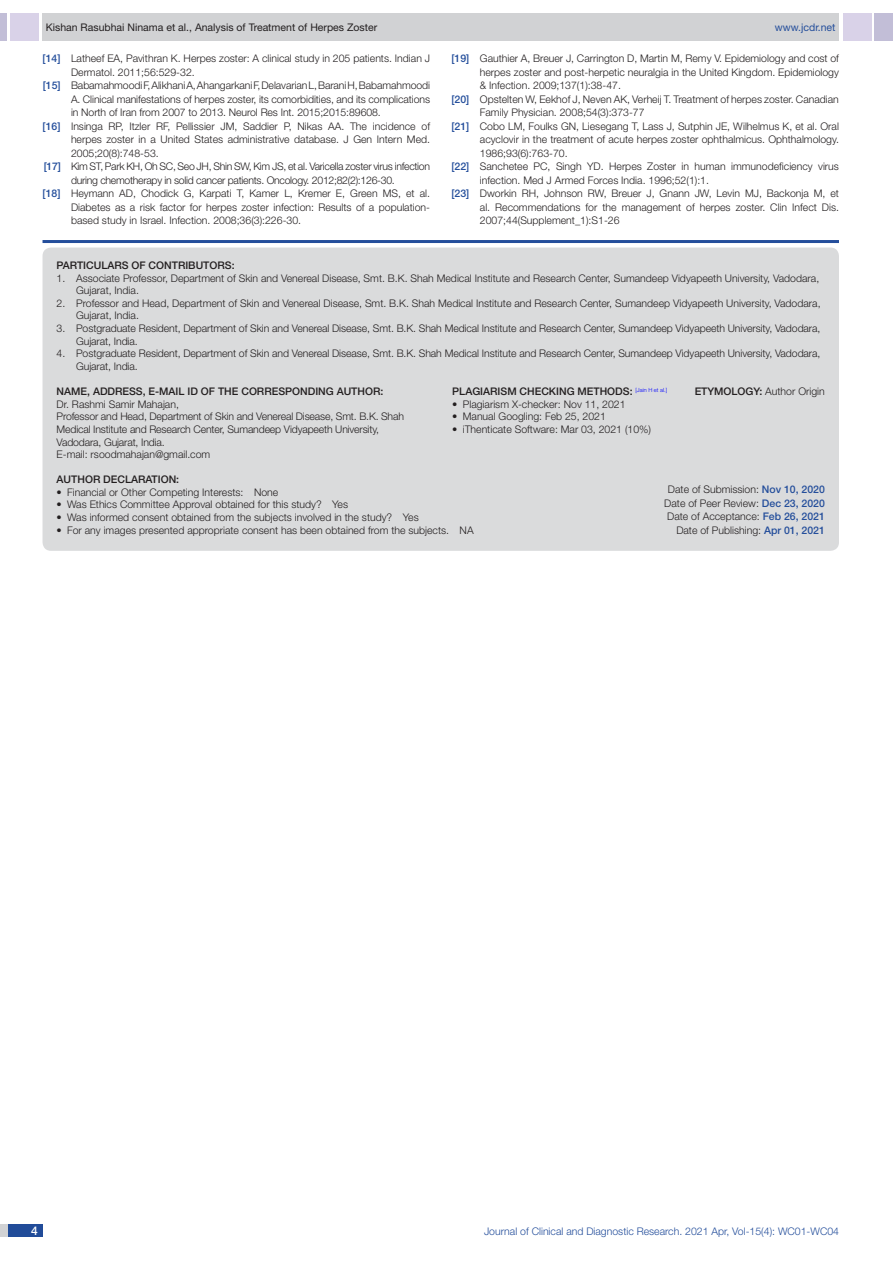
<style>
.page{position:relative;width:893px;height:1263px;background:#fff}
.page>*{position:absolute;margin:0;border:0;box-sizing:border-box;transform-origin:0 0}
.t1{font:500 12px "Helvetica Neue";color:#fff}
.Partic_Contri_Txt{font:300 10.5px/12.6px "Helvetica Neue";color:#231f20}
.Partic_Contri_Txt-2{font:300 10.5px "Helvetica Neue";letter-spacing:-.025em;color:#231f20}
.Partic_Contri_Head{font:500 10.5px "Helvetica Neue";color:#231f20}
.tb_txt{font:300 10.5px "Helvetica Neue";color:#231f20}
.t2{font:300 10.5px "Helvetica Neue";color:#244e9b}
.t3{font:10.5px "Helvetica Neue";color:#231f20}
.Partic_Contri_Head-2{font:300 10.5px "Helvetica Neue";color:#231f20}
.t4{font:10.5px "Helvetica Neue";color:#244e9b}
.s1{font-weight:500;color:#244e9b}
.s2{font-weight:500}
</style>
<div class="page">
<div style="left:0;top:13px;width:7px;height:28px;background:#c2bed7"></div>
<div style="left:10px;top:13px;width:29px;height:28px;background:#d9d2e8"></div>
<div style="left:43px;top:13px;width:796px;height:28px;background:#d1d2d4"></div>
<div style="left:875px;top:13px;width:18px;height:28px;background:#c2bed7"></div>
<div style="left:843px;top:13px;width:29px;height:28px;background:#d9d2e8"></div>
<div style="left:0;top:1224px;width:43px;height:13px;background:#d1d2d4"></div>
<div style="left:8px;top:1224px;width:35px;height:13px;background:#214c99"></div>
<hr style="left:43px;top:240px;width:796px;height:3px;background:#244e9b">
<div style="left:43px;top:248px;width:796px;height:303px;background:#dadbdc;border-radius:9px"></div>
<p class="t3" style="left:46px;top:21px;width:333px">Kishan Rasubhai Ninama et al., Analysis of Treatment of Herpes Zoster</p>
<p class="t4" style="left:775px;top:21px;width:62px">www.jcdr.net</p>
<p class="Partic_Contri_Txt" style="left:43px;top:52px;width:389px"><span class="s1">[14]</span> Latheef EA, Pavithran K. Herpes zoster: A clinical study in 205 patients. Indian J</p>
<p class="Partic_Contri_Txt" style="left:71px;top:66px;width:125px">Dermatol. 2011;56:529-32.</p>
<p class="Partic_Contri_Txt" style="left:43px;top:79px;width:389px"><span class="s1">[15]</span> Babamahmoodi F, Alikhani A, Ahangarkani F, Delavarian L, Barani H, Babamahmoodi</p>
<p class="Partic_Contri_Txt" style="left:71px;top:93px;width:361px">A. Clinical manifestations of herpes zoster, its comorbidities, and its complications</p>
<p class="Partic_Contri_Txt" style="left:71px;top:106px;width:311px">in North of Iran from 2007 to 2013. Neurol Res Int. 2015;2015:89608.</p>
<p class="Partic_Contri_Txt" style="left:43px;top:120px;width:389px"><span class="s1">[16]</span> Insinga RP, Itzler RF, Pellissier JM, Saddier P, Nikas AA. The incidence of</p>
<p class="Partic_Contri_Txt" style="left:71px;top:133px;width:361px">herpes zoster in a United States administrative database. J Gen Intern Med.</p>
<p class="Partic_Contri_Txt" style="left:71px;top:147px;width:89px">2005;20(8):748-53.</p>
<p class="Partic_Contri_Txt-2" style="left:44px;top:160px;width:388px"><span class="s1">[17]</span> Kim ST, Park KH, Oh SC, Seo JH, Shin SW, Kim JS, et al. Varicella zoster virus infection</p>
<p class="Partic_Contri_Txt-2" style="left:71px;top:174px;width:325px">during chemotherapy in solid cancer patients. Oncology. 2012;82(2):126-30.</p>
<p class="Partic_Contri_Txt" style="left:43px;top:187px;width:389px"><span class="s1">[18]</span> Heymann AD, Chodick G, Karpati T, Kamer L, Kremer E, Green MS, et al.</p>
<p class="Partic_Contri_Txt" style="left:71px;top:201px;width:361px">Diabetes as a risk factor for herpes zoster infection: Results of a population-</p>
<p class="Partic_Contri_Txt" style="left:71px;top:214px;width:232px">based study in Israel. Infection. 2008;36(3):226-30.</p>
<p class="Partic_Contri_Txt" style="left:451px;top:52px;width:389px"><span class="s1">[19]</span> Gauthier A, Breuer J, Carrington D, Martin M, Remy V. Epidemiology and cost of</p>
<p class="Partic_Contri_Txt" style="left:480px;top:66px;width:361px">herpes zoster and post-herpetic neuralgia in the United Kingdom. Epidemiology</p>
<p class="Partic_Contri_Txt" style="left:480px;top:79px;width:143px">&amp; Infection. 2009;137(1):38-47.</p>
<p class="Partic_Contri_Txt" style="left:451px;top:93px;width:389px"><span class="s1">[20]</span> Opstelten W, Eekhof J, Neven AK, Verheij T. Treatment of herpes zoster. Canadian</p>
<p class="Partic_Contri_Txt" style="left:480px;top:106px;width:166px">Family Physician. 2008;54(3):373-77</p>
<p class="Partic_Contri_Txt" style="left:451px;top:120px;width:389px"><span class="s1">[21]</span> Cobo LM, Foulks GN, Liesegang T, Lass J, Sutphin JE, Wilhelmus K, et al. Oral</p>
<p class="Partic_Contri_Txt" style="left:480px;top:133px;width:361px">acyclovir in the treatment of acute herpes zoster ophthalmicus. Ophthalmology.</p>
<p class="Partic_Contri_Txt" style="left:480px;top:147px;width:89px">1986;93(6):763-70.</p>
<p class="Partic_Contri_Txt" style="left:451px;top:160px;width:389px"><span class="s1">[22]</span> Sanchetee PC, Singh YD. Herpes Zoster in human immunodeficiency virus</p>
<p class="Partic_Contri_Txt" style="left:480px;top:174px;width:231px">infection. Med J Armed Forces India. 1996;52(1):1.</p>
<p class="Partic_Contri_Txt" style="left:451px;top:187px;width:389px"><span class="s1">[23]</span> Dworkin RH, Johnson RW, Breuer J, Gnann JW, Levin MJ, Backonja M, et</p>
<p class="Partic_Contri_Txt" style="left:480px;top:201px;width:361px">al. Recommendations for the management of herpes zoster. Clin Infect Dis.</p>
<p class="Partic_Contri_Txt" style="left:480px;top:214px;width:141px">2007;44(Supplement_1):S1-26</p>
<p class="Partic_Contri_Head" style="left:57px;top:259px;width:45px">PARTICULA</p>
<p class="Partic_Contri_Head" style="left:114px;top:259px;width:82px">RS OF CONTRIBUT</p>
<p class="Partic_Contri_Head" style="left:210px;top:259px;width:27px">ORS:</p>
<p class="Partic_Contri_Txt" style="left:76px;top:271px;width:745px;text-indent:-20px">1. Associate Professor, Department of Skin and Venereal Disease, Smt. B.K. Shah Medical Institute and Research Center, Sumandeep Vidyapeeth University, Vadodara,<br>Gujarat, India.</p>
<p class="Partic_Contri_Txt" style="left:76px;top:296px;width:746px;text-indent:-20px">2. Professor and Head, Department of Skin and Venereal Disease, Smt. B.K. Shah Medical Institute and Research Center, Sumandeep Vidyapeeth University, Vadodara,<br>Gujarat, India.</p>
<p class="Partic_Contri_Txt" style="left:76px;top:322px;width:746px;text-indent:-20px">3. Postgraduate Resident, Department of Skin and Venereal Disease, Smt. B.K. Shah Medical Institute and Research Center, Sumandeep Vidyapeeth University, Vadodara,<br>Gujarat, India.</p>
<p class="Partic_Contri_Txt" style="left:76px;top:347px;width:746px;text-indent:-20px">4. Postgraduate Resident, Department of Skin and Venereal Disease, Smt. B.K. Shah Medical Institute and Research Center, Sumandeep Vidyapeeth University, Vadodara,<br>Gujarat, India.</p>
<p class="Partic_Contri_Head" style="left:452px;top:385px;width:8px">PLA</p>
<p class="Partic_Contri_Head" style="left:472px;top:385px;width:196px">GIARISM CHECKING METHODS: <sup>[Jain</sup> <sup>H</sup> <sup>et</sup> <sup>al.]</sup></p>
<p class="tb_txt" style="left:452px;top:398px;width:175px">• Plagiarism X-checker: Nov 11, 2021</p>
<p class="tb_txt" style="left:452px;top:410px;width:155px">• Manual Googling: Feb 25, 2021</p>
<p class="tb_txt" style="left:452px;top:423px;width:200px">• iThenticate Software: Mar 03, 2021 (10%)</p>
<p class="Partic_Contri_Head" style="left:57px;top:385px;width:9px">NAM</p>
<p class="Partic_Contri_Head" style="left:81px;top:385px;width:265px">E, ADDRESS, E-MAIL ID OF TH E CORRESPONDING AUTH</p>
<p class="Partic_Contri_Head" style="left:365px;top:385px;width:20px">OR:</p>
<p class="Partic_Contri_Head-2" style="left:695px;top:385px;width:132px"><span class="s2">ETYMOLOGY:</span> Author Origin</p>
<p class="Partic_Contri_Txt" style="left:57px;top:397px;width:124px">Dr. Rashmi Samir Mahajan,</p>
<p class="Partic_Contri_Txt" style="left:57px;top:410px;width:349px">Professor and Head, Department of Skin and Venereal Disease, Smt. B.K. Shah<br>Medical Institute and Research Center, Sumandeep Vidyapeeth University,<br>Vadodara, Gujarat, India.</p>
<p class="Partic_Contri_Txt" style="left:57px;top:448px;width:155px">E-mail: rsoodmahajan@gmail.com</p>
<p class="Partic_Contri_Txt" style="left:668px;top:483px;width:158px">Date of Submission: <span class="s1">NOV 10, 2020</span></p>
<p class="Partic_Contri_Txt" style="left:664px;top:496px;width:162px">Date of Peer Review: <span class="s1">DEC 23, 2020</span></p>
<p class="Partic_Contri_Txt" style="left:667px;top:510px;width:159px">Date of Acceptance: <span class="s1">FEB 26, 2021</span></p>
<p class="Partic_Contri_Txt" style="left:676px;top:523px;width:150px">Date of Publishing: <span class="s1">APR 01, 2021</span></p>
<p class="Partic_Contri_Head" style="left:57px;top:473px;width:55px">AUTHOR DEC</p>
<p class="Partic_Contri_Head" style="left:125px;top:473px;width:56px">LARATIO N:</p>
<p class="Partic_Contri_Txt" style="left:57px;top:486px;width:223px">• Financial or Other Competing Interests: None</p>
<p class="Partic_Contri_Txt" style="left:57px;top:498px;width:293px">• Was Ethics Committee Approval obtained for this study? Yes</p>
<p class="Partic_Contri_Txt" style="left:57px;top:511px;width:364px">• Was informed consent obtained from the subjects involved in the study? Yes</p>
<p class="Partic_Contri_Txt" style="left:57px;top:523px;width:418px">• For any images presented appropriate consent has been obtained from the subjects. NA</p>
<p class="t1" style="left:31px;top:1223px;width:8px">4</p>
<p class="t2" style="left:484px;top:1225px;width:357px">Journal of Clinical and Diagnostic Research. 2021 Apr, Vol-15(4): WC01-WC04</p>
</div>
